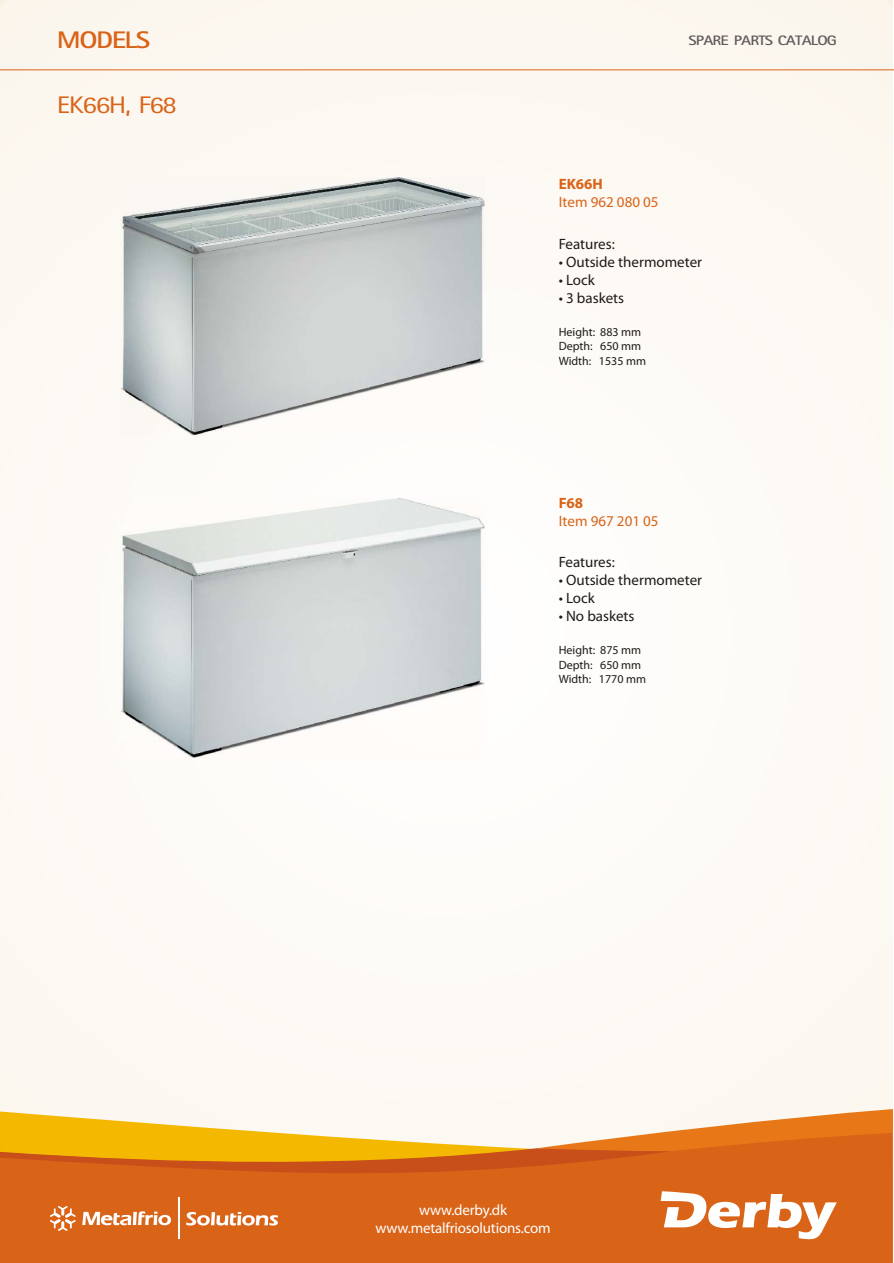
<style>
.page{position:relative;width:894px;height:1263px;background:#fff}
.page>*{position:absolute;margin:0;border:0;box-sizing:border-box;transform-origin:0 0}
.t1{font:24px "AT Rotis Sans Serif";letter-spacing:-.045em;color:#d96317;scale:1.2 1}
.t2{font:700 24px "AT Rotis Sans Serif";letter-spacing:-.05em;color:#d96317;scale:1.2 1}
.t3{font:15px "Myriad Pro";color:#1f1a17}
.t4{font:15px/18px "Myriad Pro";letter-spacing:-.015em;color:#fff;text-align:center}
.t5{font:15px "Myriad Pro";color:#d96317}
.t6{font:700 15px "Myriad Pro";color:#d96317}
.t7{font:700 13.8px "AT Rotis Sans Serif";letter-spacing:-.05em;color:#615c5c;scale:1.2 1}
.t8{font:12px/14.4px "Myriad Pro";color:#1f1a17}
</style>
<div class="page">
<div style="left:0;top:0;width:893px;height:1263px;background:#fdfaf5"></div>
<div style="left:0;top:1177px;width:893px;height:86px;background:#d96317"></div>
<svg style="left:0;top:1109px;width:893px;height:68px"></svg>
<hr style="left:178px;top:1198px;width:1px;height:41px;background:#fff">
<svg style="left:186px;top:1212px;width:92px;height:14px"></svg>
<svg style="left:82px;top:1211px;width:89px;height:14px"></svg>
<svg style="left:50px;top:1206px;width:26px;height:25px"></svg>
<hr style="left:0;top:70px;width:894px;height:1px;background:#d96317">
<svg style="left:661px;top:1191px;width:176px;height:48px"></svg>
<img style="left:121px;top:499px;width:364px;height:259px">
<img style="left:121px;top:178px;width:364px;height:258px">
<h1 class="t2" style="left:57px;top:31px;width:79px">MODELS</h1>
<p class="t7" style="left:689px;top:35px;width:125px">SPARE PARTS CATALOG</p>
<h1 class="t1" style="left:57px;top:95px;width:102px">EK66H, F68</h1>
<p class="t6" style="left:559px;top:178px;width:46px">EK66H</p>
<p class="t5" style="left:559px;top:196px;width:101px">Item 962 080 05</p>
<p class="t3" style="left:559px;top:237px;width:58px">Features:</p>
<p class="t3" style="left:559px;top:255px;width:145px">• Outside thermometer</p>
<p class="t3" style="left:559px;top:273px;width:38px">• Lock</p>
<p class="t3" style="left:559px;top:291px;width:67px">• 3 baskets</p>
<p class="t8" style="left:559px;top:326px;width:89px">Height: 883 mm<br>Depth: 650 mm<br>Width: 1535 mm</p>
<p class="t6" style="left:559px;top:496px;width:26px">F68</p>
<p class="t5" style="left:559px;top:514px;width:101px">Item 967 201 05</p>
<p class="t3" style="left:559px;top:556px;width:58px">Features:</p>
<p class="t3" style="left:559px;top:574px;width:145px">• Outside thermometer</p>
<p class="t3" style="left:559px;top:592px;width:38px">• Lock</p>
<p class="t3" style="left:559px;top:610px;width:77px">• No baskets</p>
<p class="t8" style="left:559px;top:644px;width:89px">Height: 875 mm<br>Depth: 650 mm<br>Width: 1770 mm</p>
<p class="t4" style="left:376px;top:1202px;width:177px">www.derby.dk www.metalfriosolutions.com</p>
</div>
